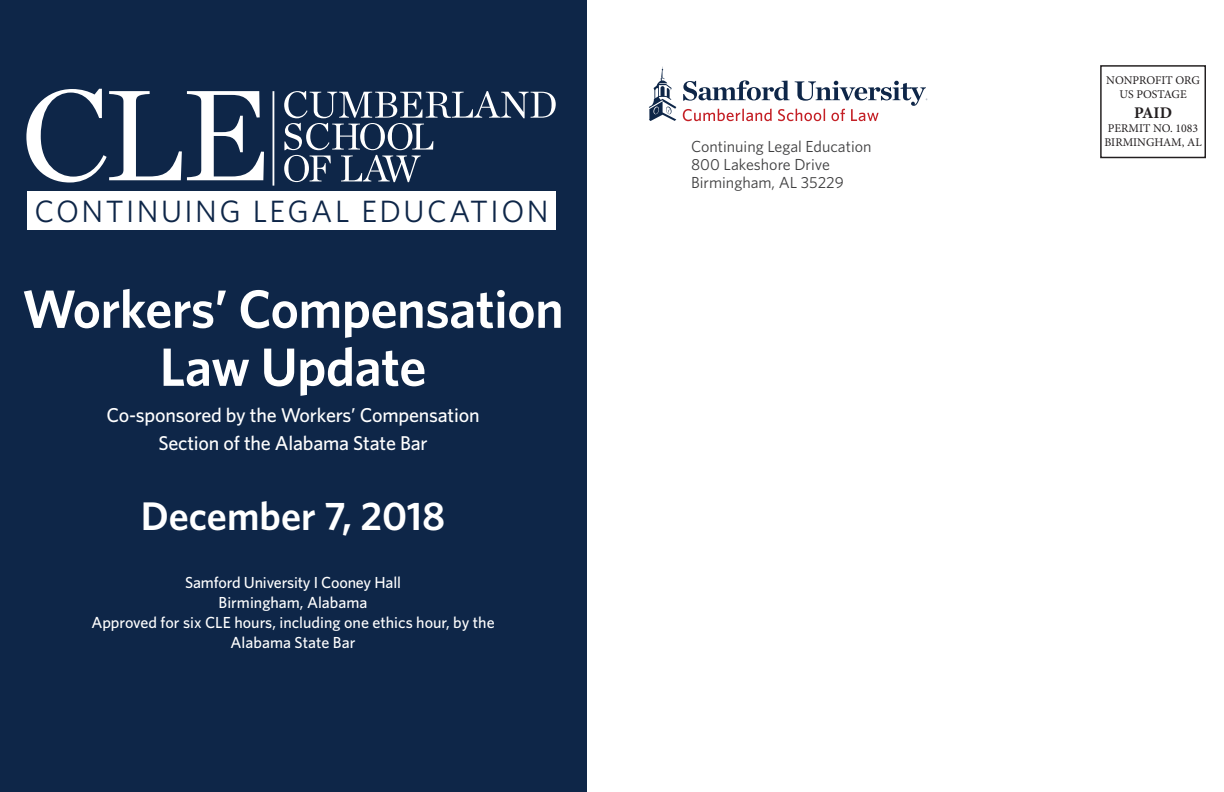
<style>
.page{position:relative;width:1224px;height:792px;background:#fff}
.page>*{position:absolute;margin:0;border:0;box-sizing:border-box;transform-origin:0 0}
.t1{font:600 54px/58px "Whitney";letter-spacing:-.01em;color:#fff;text-align:center}
.t2{font:600 40px "Whitney";color:#fff}
.t3{font:30.8px "Whitney";letter-spacing:.08em;color:#0e2648}
.t4{font:500 20px/28px "Whitney";letter-spacing:-.01em;color:#fff;text-align:center}
.t5{font:700 16.2px "Minion Pro";color:#231f20}
.t6{font:500 16px/20px "Whitney";color:#fff;text-align:center}
.t7{font:16px/18px "Whitney";color:#3e3e3f}
.t8{font:11.8px/14.2px "Minion Pro";color:#231f20;text-align:center}
</style>
<div class="page">
<div style="left:1100px;top:65px;width:106px;height:93px;border:1px solid #231f20"></div>
<div style="left:0;top:0;width:586px;height:792px;background:#0e2648"></div>
<svg style="left:649px;top:66px;width:27px;height:55px"></svg>
<svg style="left:683px;top:80px;width:244px;height:41px"></svg>
<hr style="left:273px;top:91px;width:1px;height:95px;background:#fff">
<div style="left:27px;top:192px;width:529px;height:38px;background:#fff"></div>
<svg style="left:26px;top:89px;width:238px;height:94px"></svg>
<svg style="left:284px;top:91px;width:272px;height:91px"></svg>
<h3 class="t3" style="left:35px;top:190px;width:515px">CONTINUING LEGAL EDUCATION</h3>
<h1 class="t1" style="left:22px;top:279px;width:543px">Workers’ Compensation<br>Law Update</h1>
<p class="t4" style="left:106px;top:401px;width:375px">Co-sponsored by the Workers’ Compensation<br>Section of the Alabama State Bar</p>
<h2 class="t2" style="left:141px;top:489px;width:306px">December 7, 2018</h2>
<p class="t6" style="left:91px;top:572px;width:405px">Samford University I Cooney Hall<br>Birmingham, Alabama<br>Approved for six CLE hours, including one ethics hour, by the Alabama State Bar</p>
<p class="t7" style="left:691px;top:137px;width:182px">Continuing Legal Education<br>800 Lakeshore Drive<br>Birmingham, AL 35229</p>
<p class="t8" style="left:1106px;top:73px;width:95px">NONPROFIT ORG<br>US POSTAGE</p>
<p class="t5" style="left:1134px;top:101px;width:39px">PAID</p>
<p class="t8" style="left:1104px;top:121px;width:99px;text-align:left">PERMIT NO. 1083<br>BIRMINGHAM, AL</p>
</div>
